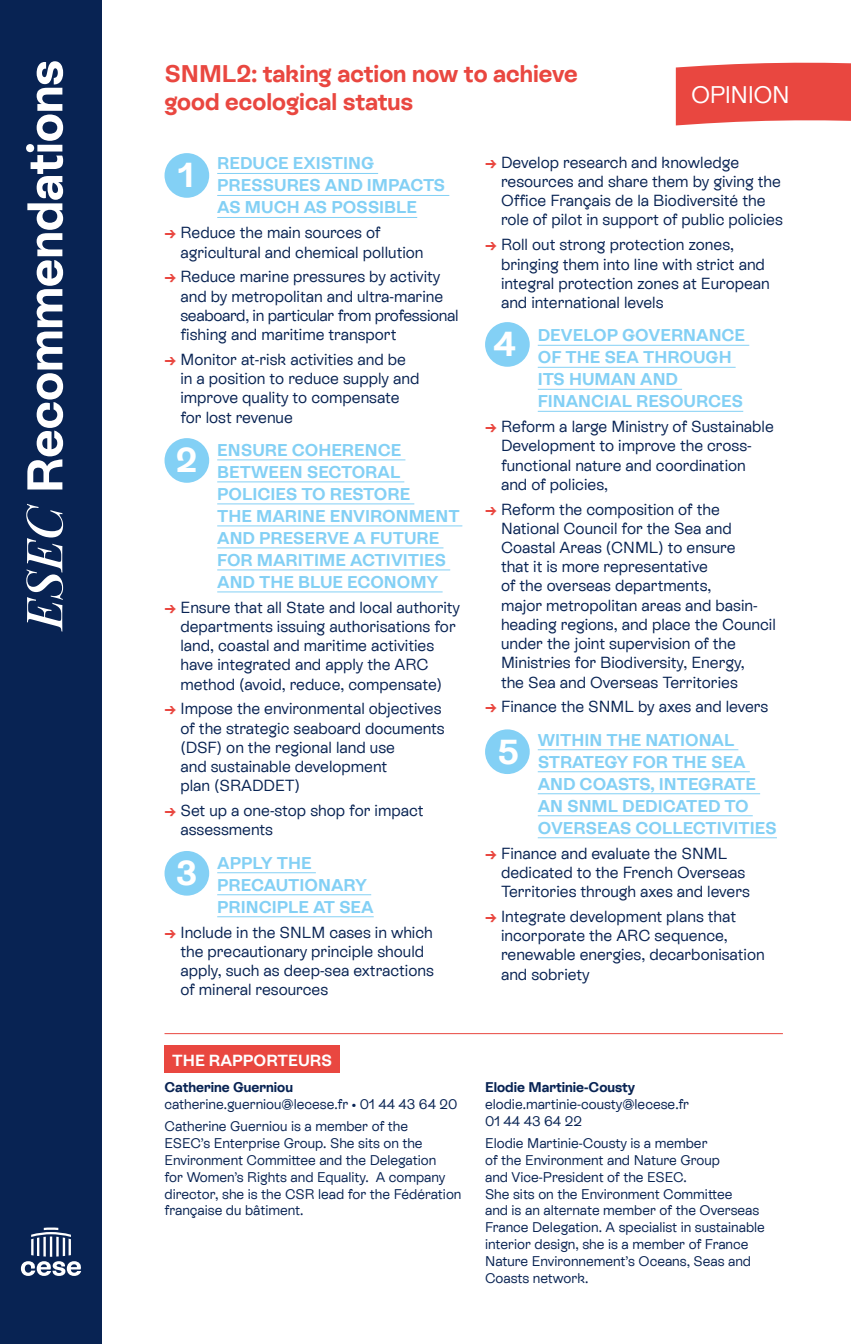
<style>
.page{position:relative;width:851px;height:1344px;background:#fff}
.page>*{position:absolute;margin:0;border:0;box-sizing:border-box;transform-origin:0 0}
.t1{font:700 50px "ES Rebond Grotesque";color:#fff}
.t2{font:700 34.4px "ES Rebond Grotesque";color:#fff}
.t3{font:700 24px/28.8px "ES Rebond Grotesque";color:#e94740}
.t4{font:24px "ES Rebond Grotesque";letter-spacing:-.02em;color:#fff}
.t5{font:700 17px/22px "ES Rebond Grotesque";color:#83d0f5}
.t6{font:16px/19.2px "ES Rebond Grotesque";color:#082353}
.t7{font:700 16px "ES Rebond Grotesque";color:#fff}
.t8{font:14px/16.8px "ES Rebond Grotesque";color:#082353}
.t9{font:700 14px "ES Rebond Grotesque";color:#082353}
.s1{font-family:"Playfair Display";font-weight:500;font-style:italic}
.s2{font-weight:700;color:#e94740}
</style>
<div class="page">
<div style="left:0;top:0;width:102px;height:1344px;background:#082353"></div>
<svg style="left:21px;top:1227px;width:61px;height:49px"></svg>
<svg style="left:675px;top:62px;width:175px;height:64px;background:#eb5953"></svg>
<hr style="left:217px;top:173px;width:161px;height:1px;background:#83d0f5">
<hr style="left:217px;top:195px;width:232px;height:1px;background:#83d0f5">
<hr style="left:217px;top:217px;width:200px;height:1px;background:#83d0f5">
<hr style="left:217px;top:459px;width:188px;height:1px;background:#83d0f5">
<hr style="left:217px;top:481px;width:187px;height:1px;background:#83d0f5">
<hr style="left:217px;top:503px;width:197px;height:1px;background:#83d0f5">
<hr style="left:217px;top:525px;width:245px;height:1px;background:#83d0f5">
<hr style="left:217px;top:547px;width:226px;height:1px;background:#83d0f5">
<hr style="left:217px;top:569px;width:233px;height:1px;background:#83d0f5">
<hr style="left:217px;top:591px;width:225px;height:1px;background:#83d0f5">
<hr style="left:217px;top:872px;width:99px;height:1px;background:#83d0f5">
<hr style="left:217px;top:894px;width:154px;height:1px;background:#83d0f5">
<hr style="left:217px;top:916px;width:156px;height:1px;background:#83d0f5">
<div style="left:164px;top:153px;width:45px;height:45px;background:#83d0f5;border-radius:50%"></div>
<div style="left:164px;top:438px;width:45px;height:45px;background:#83d0f5;border-radius:50%"></div>
<div style="left:164px;top:851px;width:45px;height:44px;background:#83d0f5;border-radius:50%"></div>
<hr style="left:537px;top:345px;width:212px;height:1px;background:#83d0f5">
<hr style="left:537px;top:367px;width:198px;height:1px;background:#83d0f5">
<hr style="left:537px;top:389px;width:145px;height:1px;background:#83d0f5">
<hr style="left:537px;top:411px;width:206px;height:1px;background:#83d0f5">
<hr style="left:537px;top:749px;width:201px;height:1px;background:#83d0f5">
<hr style="left:537px;top:771px;width:212px;height:1px;background:#83d0f5">
<hr style="left:537px;top:793px;width:223px;height:1px;background:#83d0f5">
<hr style="left:537px;top:815px;width:215px;height:1px;background:#83d0f5">
<hr style="left:537px;top:837px;width:239px;height:1px;background:#83d0f5">
<div style="left:485px;top:322px;width:44px;height:45px;background:#83d0f5;border-radius:50%"></div>
<div style="left:485px;top:729px;width:44px;height:45px;background:#83d0f5;border-radius:50%"></div>
<hr style="left:164px;top:1033px;width:618px;height:1px;background:#e94740">
<div style="left:164px;top:1046px;width:176px;height:27px;background:#e94740"></div>
<h1 class="t1" style="left:11px;top:630px;width:571px;rotate:-90deg"><span class="s1">ESEC</span> Recommendations</h1>
<h3 class="t3" style="left:164px;top:58px;width:415px">SNML2: taking action now to achieve good ecological status</h3>
<h3 class="t4" style="left:691px;top:79px;width:100px">OPINION</h3>
<h2 class="t2" style="left:178px;top:152px;width:17px">1</h2>
<p class="t5" style="left:217px;top:152px;width:229px">REDUCE EXISTING<br>PRESSURES AND IMPACTS<br>AS MUCH AS POSSIBLE</p>
<p class="t6" style="left:180px;top:223px;width:244px;text-indent:-16px"><span class="s2">→</span> Reduce the main sources of agricultural and chemical pollution</p>
<p class="t6" style="left:180px;top:267px;width:280px;text-indent:-16px"><span class="s2">→</span> Reduce marine pressures by activity and by metropolitan and ultra-marine seaboard, in particular from professional fishing and maritime transport</p>
<p class="t6" style="left:180px;top:349px;width:240px;text-indent:-16px"><span class="s2">→</span> Monitor at-risk activities and be in a position to reduce supply and improve quality to compensate for lost revenue</p>
<h2 class="t2" style="left:176px;top:437px;width:23px">2</h2>
<p class="t5" style="left:217px;top:438px;width:244px">ENSURE COHERENCE<br>BETWEEN SECTORAL<br>POLICIES TO RESTORE<br>THE MARINE ENVIRONMENT<br>AND PRESERVE A FUTURE<br>FOR MARITIME ACTIVITIES<br>AND THE BLUE ECONOMY</p>
<p class="t6" style="left:180px;top:597px;width:281px;text-indent:-16px"><span class="s2">→</span> Ensure that all State and local authority departments issuing authorisations for land, coastal and maritime activities have integrated and apply the ARC method (avoid, reduce, compensate)</p>
<p class="t6" style="left:180px;top:699px;width:266px;text-indent:-16px"><span class="s2">→</span> Impose the environmental objectives of the strategic seaboard documents (DSF) on the regional land use<br>and sustainable development<br>plan (SRADDET)</p>
<p class="t6" style="left:180px;top:800px;width:244px;text-indent:-16px"><span class="s2">→</span> Set up a one-stop shop for impact assessments</p>
<h2 class="t2" style="left:176px;top:849px;width:23px">3</h2>
<p class="t5" style="left:217px;top:851px;width:158px">APPLY THE<br>PRECAUTIONARY<br>PRINCIPLE AT SEA</p>
<p class="t6" style="left:180px;top:922px;width:255px;text-indent:-16px"><span class="s2">→</span> Include in the SNLM cases in which the precautionary principle should apply, such as deep-sea extractions of mineral resources</p>
<p class="t7" style="left:172px;top:1049px;width:161px">THE RAPPORTEURS</p>
<p class="t9" style="left:164px;top:1077px;width:130px">Catherine Guerniou</p>
<p class="t8" style="left:164px;top:1092px;width:294px;line-height:22.4px">catherine.guerniou@lecese.fr • 01 44 43 64 20<br>Catherine Guerniou is a member of the</p>
<p class="t8" style="left:164px;top:1134px;width:298px">ESEC’s Enterprise Group. She sits on the Environment Committee and the Delegation<br>for Women’s Rights and Equality. A company director, she is the CSR lead for the Fédération française du bâtiment.</p>
<p class="t6" style="left:501px;top:152px;width:283px;text-indent:-16px"><span class="s2">→</span> Develop research and knowledge resources and share them by giving the Office Français de la Biodiversité the role of pilot in support of public policies</p>
<p class="t6" style="left:501px;top:235px;width:270px;text-indent:-16px"><span class="s2">→</span> Roll out strong protection zones, bringing them into line with strict and integral protection zones at European and international levels</p>
<h2 class="t2" style="left:493px;top:321px;width:24px">4</h2>
<p class="t5" style="left:537px;top:323px;width:209px">DEVELOP GOVERNANCE<br>OF THE SEA THROUGH<br>ITS HUMAN AND<br>FINANCIAL RESOURCES</p>
<p class="t6" style="left:501px;top:416px;width:274px;text-indent:-16px"><span class="s2">→</span> Reform a large Ministry of Sustainable<br>Development to improve the cross&shy;functional nature and coordination and of policies,</p>
<p class="t6" style="left:501px;top:499px;width:276px;text-indent:-16px"><span class="s2">→</span> Reform the composition of the National Council for the Sea and Coastal Areas (CNML) to ensure<br>that it is more representative<br>of the overseas departments,<br>major metropolitan areas and basin&shy;heading regions, and place the Council under the joint supervision of the Ministries for Biodiversity, Energy,<br>the Sea and Overseas Territories</p>
<p class="t6" style="left:485px;top:696px;width:285px"><span class="s2">→</span> Finance the SNML by axes and levers</p>
<h2 class="t2" style="left:497px;top:729px;width:23px">5</h2>
<p class="t5" style="left:537px;top:728px;width:241px">WITHIN THE NATIONAL<br>STRATEGY FOR THE SEA<br>AND COASTS, INTEGRATE<br>AN SNML DEDICATED TO<br>OVERSEAS COLLECTIVITIES</p>
<p class="t6" style="left:501px;top:843px;width:250px;text-indent:-16px"><span class="s2">→</span> Finance and evaluate the SNML dedicated to the French Overseas<br>Territories through axes and levers</p>
<p class="t6" style="left:501px;top:906px;width:265px;text-indent:-16px"><span class="s2">→</span> Integrate development plans that incorporate the ARC sequence, renewable energies, decarbonisation and sobriety</p>
<p class="t9" style="left:485px;top:1077px;width:152px">Elodie Martinie-Cousty</p>
<p class="t8" style="left:485px;top:1095px;width:206px">elodie.martinie-cousty@lecese.fr<br>01 44 43 64 22</p>
<p class="t8" style="left:485px;top:1134px;width:281px">Elodie Martinie-Cousty is a member<br>of the Environment and Nature Group<br>and Vice-President of the ESEC.<br>She sits on the Environment Committee<br>and is an alternate member of the Overseas France Delegation. A specialist in sustainable interior design, she is a member of France Nature Environnement’s Oceans, Seas and Coasts network.</p>
</div>
